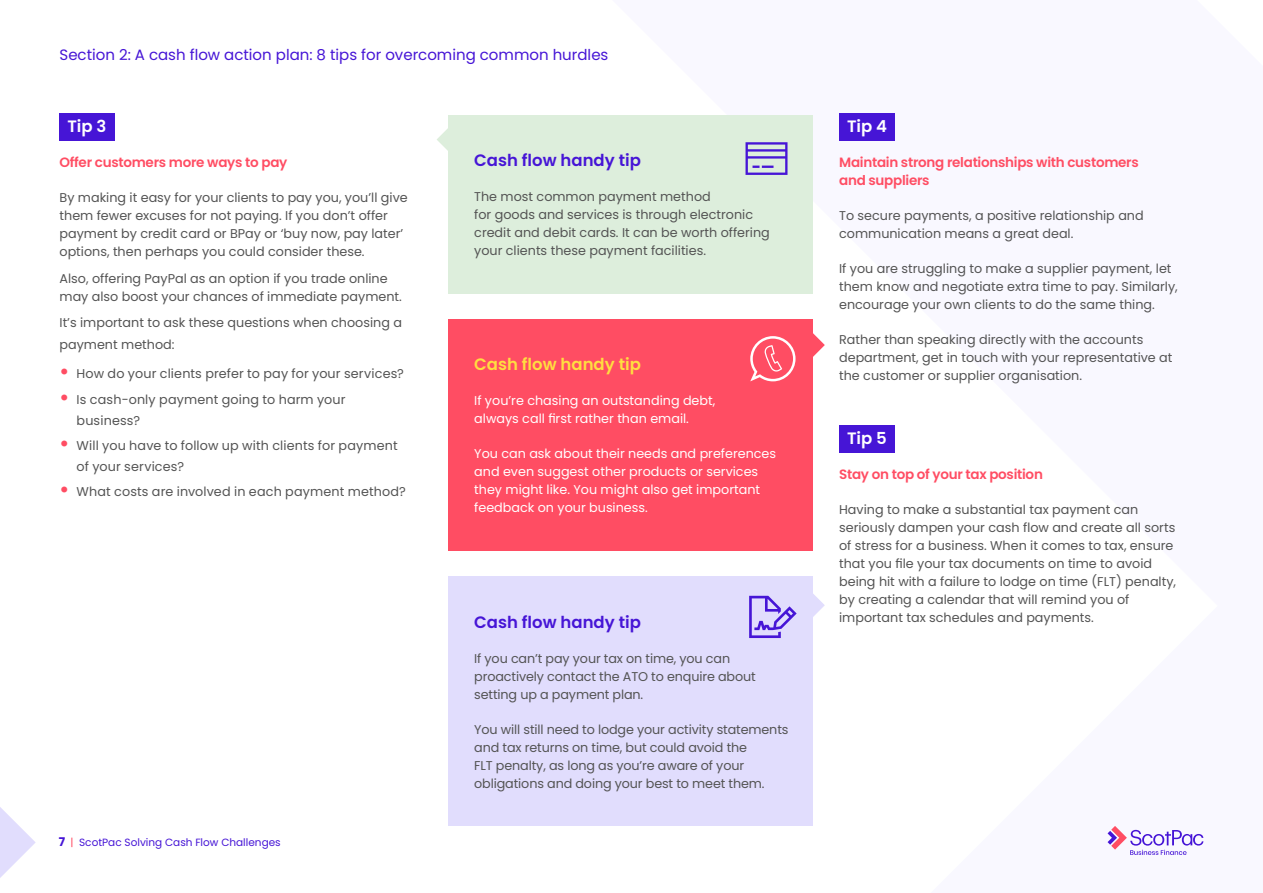
<style>
.page{position:relative;width:1263px;height:893px;background:#fff}
.page>*{position:absolute;margin:0;border:0;box-sizing:border-box;transform-origin:0 0}
.t1{font:600 16.5px "Poppins";color:#4615d6}
.t2{font:600 16.5px "Poppins";color:#ffde40}
.t3{font:600 16.5px "Poppins";color:#fff}
.t4{font:15px "Poppins";color:#4615d6}
.t5{font:600 13.5px/18px "Poppins";letter-spacing:-.02em;color:#ff4d63}
.t6{font:12.75px/18px "Poppins";color:#545454}
.t7{font:12.75px/18px "Poppins";color:#fff}
.t8{font:10.5px "Poppins";color:#4615d6}
.s1{font-weight:700;font-size:19.5px;color:#ff4d63}
.s2{font-weight:700;font-size:12px}
.s3{color:#ff4d63}
</style>
<div class="page">
<div style="left:449px;top:319px;width:364px;height:232px;background:#ff4d63"></div>
<svg style="left:437px;top:121px;width:12px;height:38px"></svg>
<div style="left:449px;top:115px;width:364px;height:179px;background:#ddeedc"></div>
<div style="left:449px;top:576px;width:364px;height:250px;background:#e1ddfd"></div>
<svg style="left:750px;top:333px;width:75px;height:48px"></svg>
<svg style="left:749px;top:594px;width:76px;height:44px"></svg>
<svg style="left:745px;top:142px;width:42px;height:33px"></svg>
<div style="left:60px;top:113px;width:55px;height:27px;background:#4615d6"></div>
<div style="left:839px;top:113px;width:56px;height:27px;background:#4615d6"></div>
<div style="left:839px;top:425px;width:56px;height:28px;background:#4615d6"></div>
<svg style="left:1107px;top:826px;width:96px;height:29px"></svg>
<svg style="left:0;top:807px;width:36px;height:71px"></svg>
<p class="t4" style="left:60px;top:46px;width:550px">Section 2: A cash flow action plan: 8 tips for overcoming common hurdles</p>
<p class="t3" style="left:67px;top:119px;width:41px">Tip 3</p>
<p class="t5" style="left:60px;top:155px;width:229px">Offer customers more ways to pay</p>
<p class="t6" style="left:60px;top:189px;width:350px">By making it easy for your clients to pay you, you’ll give them fewer excuses for not paying. If you don’t offer payment by credit card or BPay or ‘buy now, pay later’ options, then perhaps you could consider these.</p>
<p class="t6" style="left:60px;top:269px;width:344px">Also, offering PayPal as an option if you trade online may also boost your chances of immediate payment.</p>
<p class="t6" style="left:60px;top:312px;width:344px;line-height:21.6px">It’s important to ask these questions when choosing a payment method:</p>
<p class="t6" style="left:60px;top:365px;width:346px"><span class="s1">•</span> How do your clients prefer to pay for your services?</p>
<p class="t6" style="left:77px;top:389px;width:271px;line-height:21px;text-indent:-17px"><span class="s1">•</span> Is cash-only payment going to harm your business?</p>
<p class="t6" style="left:77px;top:435px;width:323px;line-height:21px;text-indent:-17px"><span class="s1">•</span> Will you have to follow up with clients for payment of your services?</p>
<p class="t6" style="left:60px;top:483px;width:348px"><span class="s1">•</span> What costs are involved in each payment method?</p>
<p class="t8" style="left:59px;top:836px;width:224px"><span class="s2">7</span> <span class="s3">|</span> ScotPac Solving Cash Flow Challenges</p>
<p class="t1" style="left:474px;top:151px;width:168px">Cash flow handy tip</p>
<p class="t6" style="left:474px;top:188px;width:297px">The most common payment method<br>for goods and services is through electronic credit and debit cards. It can be worth offering your clients these payment facilities.</p>
<p class="t2" style="left:474px;top:355px;width:168px">Cash flow handy tip</p>
<p class="t7" style="left:474px;top:392px;width:243px">If you’re chasing an outstanding debt, always call first rather than email.</p>
<p class="t7" style="left:474px;top:445px;width:303px">You can ask about their needs and preferences and even suggest other products or services they might like. You might also get important feedback on your business.</p>
<p class="t1" style="left:474px;top:612px;width:168px">Cash flow handy tip</p>
<p class="t6" style="left:474px;top:649px;width:283px">If you can’t pay your tax on time, you can proactively contact the ATO to enquire about setting up a payment plan.</p>
<p class="t6" style="left:474px;top:720px;width:316px">You will still need to lodge your activity statements and tax returns on time, but could avoid the<br>FLT penalty, as long as you’re aware of your obligations and doing your best to meet them.</p>
<p class="t3" style="left:847px;top:119px;width:42px">Tip 4</p>
<p class="t5" style="left:839px;top:155px;width:301px">Maintain strong relationships with customers and suppliers</p>
<p class="t6" style="left:839px;top:207px;width:306px">To secure payments, a positive relationship and communication means a great deal.</p>
<p class="t6" style="left:839px;top:260px;width:340px">If you are struggling to make a supplier payment, let them know and negotiate extra time to pay. Similarly, encourage your own clients to do the same thing.</p>
<p class="t6" style="left:839px;top:331px;width:335px">Rather than speaking directly with the accounts department, get in touch with your representative at the customer or supplier organisation.</p>
<p class="t3" style="left:847px;top:431px;width:41px">Tip 5</p>
<p class="t5" style="left:839px;top:466px;width:205px">Stay on top of your tax position</p>
<p class="t6" style="left:839px;top:501px;width:338px">Having to make a substantial tax payment can seriously dampen your cash flow and create all sorts of stress for a business. When it comes to tax, ensure that you file your tax documents on time to avoid being hit with a failure to lodge on time (FLT) penalty, by creating a calendar that will remind you of important tax schedules and payments.</p>
</div>
